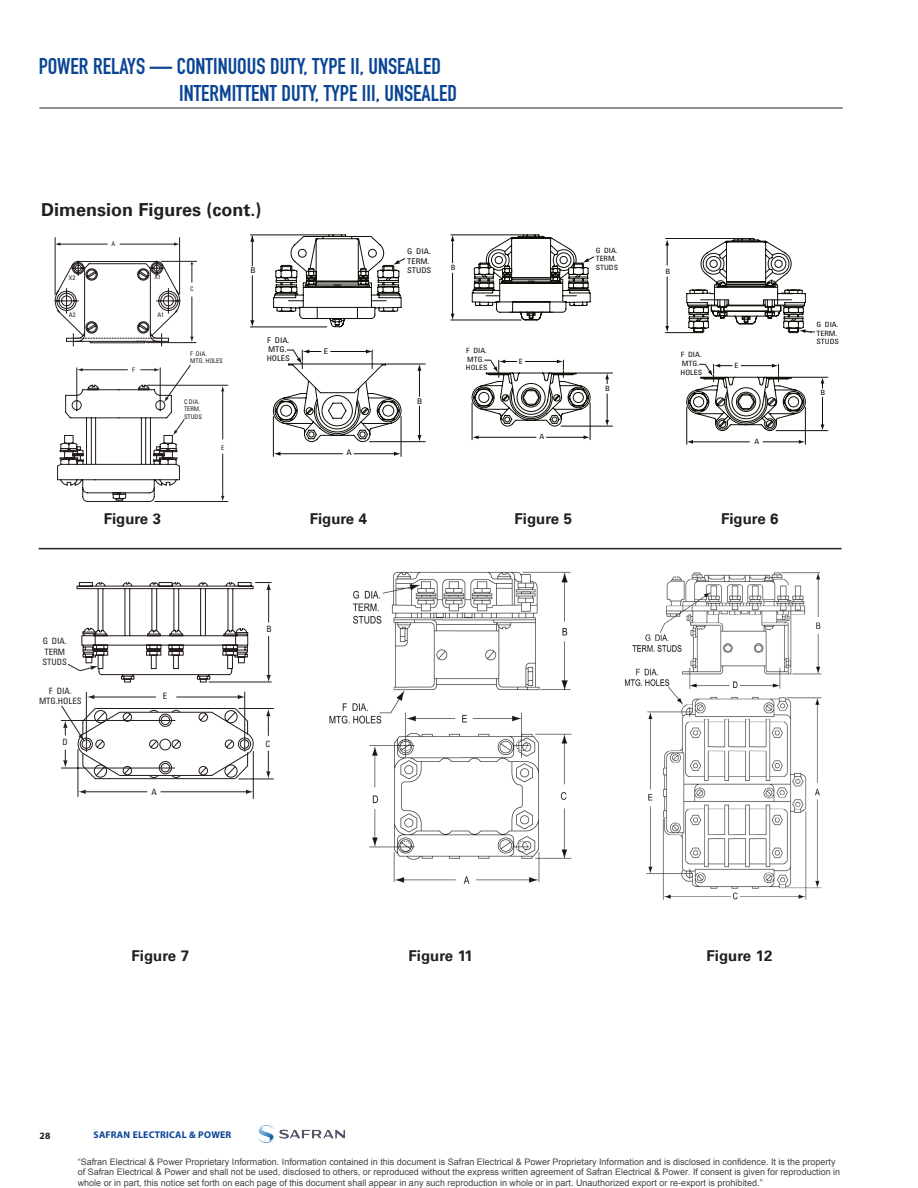
<style>
.page{position:relative;width:918px;height:1188px;background:#fff}
.page>*{position:absolute;margin:0;border:0;box-sizing:border-box;transform-origin:0 0}
.Identifier{font:22.5px "DIN Engschrift Std";color:#094594}
.t1{font:700 18px "Univers LT";color:#231f20}
.t2{font:700 15px "Univers LT";color:#231f20}
.t3{font:700 9.75px "Myriad Pro";letter-spacing:.02em;color:#094594}
.t4{font:700 9.75px "Myriad Pro";color:#231f20}
.t5{font:9px/10.8px "Arial";color:rgb(0 0 0/.75)}
.t6{font:condensed 8.7px/10.5px "Univers LT";color:#231f20;text-align:center}
.t7{font:condensed 7.8px/9.3px "Univers LT";color:#0f100a;scale:1.1 1}
.t8{font:condensed 7.2px/8.7px "Univers LT";color:#0f100a;scale:1.1 1}
.t9{font:condensed 6.3px/7.6px "Univers LT";color:#231f20}
</style>
<div class="page">
<hr style="left:39px;top:108px;width:804px;height:1px;background:#231f20">
<hr style="left:39px;top:548px;width:803px;height:1px;background:#231f20">
<svg style="left:54px;top:237px;width:143px;height:109px"></svg>
<hr style="left:222px;top:454px;width:1px;height:43px;background:#231c1e">
<hr style="left:222px;top:390px;width:1px;height:49px;background:#231c1e">
<svg style="left:57px;top:365px;width:134px;height:137px"></svg>
<hr style="left:147px;top:385px;width:81px;height:1px;background:#231c1e">
<hr style="left:154px;top:501px;width:74px;height:1px;background:#231c1e">
<hr style="left:273px;top:417px;width:1px;height:39px;background:#10100a">
<hr style="left:401px;top:417px;width:1px;height:39px;background:#10100a">
<hr style="left:279px;top:454px;width:64px;height:1px;background:#10100a">
<svg style="left:274px;top:452px;width:6px;height:4px"></svg>
<hr style="left:354px;top:454px;width:41px;height:1px;background:#10100a">
<svg style="left:394px;top:452px;width:7px;height:4px"></svg>
<hr style="left:250px;top:235px;width:78px;height:1px;background:#10100a">
<hr style="left:250px;top:327px;width:77px;height:1px;background:#10100a">
<hr style="left:252px;top:236px;width:1px;height:30px;background:#10100a">
<svg style="left:250px;top:235px;width:4px;height:7px"></svg>
<hr style="left:252px;top:276px;width:1px;height:46px;background:#10100a">
<svg style="left:250px;top:320px;width:4px;height:7px"></svg>
<svg style="left:273px;top:235px;width:153px;height:207px"></svg>
<hr style="left:472px;top:403px;width:1px;height:37px;background:#10100a">
<hr style="left:590px;top:403px;width:1px;height:37px;background:#10100a">
<hr style="left:477px;top:437px;width:59px;height:1px;background:#10100a">
<svg style="left:472px;top:435px;width:7px;height:4px"></svg>
<hr style="left:547px;top:437px;width:38px;height:1px;background:#10100a">
<svg style="left:584px;top:435px;width:6px;height:4px"></svg>
<svg style="left:472px;top:360px;width:141px;height:67px"></svg>
<hr style="left:451px;top:320px;width:70px;height:1px;background:#10100a">
<svg style="left:451px;top:235px;width:143px;height:85px"></svg>
<svg style="left:665px;top:238px;width:149px;height:95px"></svg>
<hr style="left:687px;top:407px;width:1px;height:37px;background:#10100a">
<hr style="left:805px;top:407px;width:1px;height:37px;background:#10100a">
<hr style="left:692px;top:442px;width:58px;height:1px;background:#10100a">
<svg style="left:687px;top:440px;width:6px;height:4px"></svg>
<hr style="left:763px;top:442px;width:36px;height:1px;background:#10100a">
<svg style="left:799px;top:440px;width:6px;height:4px"></svg>
<svg style="left:686px;top:364px;width:142px;height:67px"></svg>
<svg style="left:60px;top:582px;width:214px;height:217px"></svg>
<img style="left:329px;top:571px;width:243px;height:313px">
<img style="left:625px;top:572px;width:197px;height:328px">
<img style="left:258px;top:1125px;width:87px;height:18px">
<p class="Identifier" style="left:39px;top:53px;width:404px">POWER RELAYS — CONTINUOUS DUTY, TYPE II, UNSEALED</p>
<p class="Identifier" style="left:179px;top:80px;width:279px">INTERMITTENT DUTY, TYPE III, UNSEALED</p>
<p class="t1" style="left:41px;top:199px;width:222px">Dimension Figures (cont.)</p>
<p class="t9" style="left:112px;top:240px;width:5px">A</p>
<p class="t9" style="left:154px;top:273px;width:8px">X1</p>
<p class="t9" style="left:69px;top:274px;width:8px">X2</p>
<p class="t9" style="left:69px;top:311px;width:8px">A2</p>
<p class="t9" style="left:157px;top:311px;width:8px">A1</p>
<p class="t9" style="left:132px;top:366px;width:4px">F</p>
<p class="t9" style="left:190px;top:285px;width:5px">C</p>
<p class="t9" style="left:190px;top:350px;width:34px">F DIA.<br>MTG. HOLES</p>
<p class="t9" style="left:184px;top:397px;width:20px">C DIA.<br>TERM.<br>STUDS</p>
<p class="t9" style="left:221px;top:444px;width:5px">E</p>
<p class="t7" style="left:407px;top:247px;width:23px">G DIA.<br>TERM.</p>
<p class="t7" style="left:250px;top:266px;width:6px">B</p>
<p class="t7" style="left:407px;top:265px;width:24px">STUDS</p>
<p class="t7" style="left:267px;top:335px;width:23px">F DIA.<br>MTG.<br>HOLES</p>
<p class="t7" style="left:324px;top:347px;width:5px">E</p>
<p class="t7" style="left:346px;top:447px;width:6px">A</p>
<p class="t7" style="left:417px;top:396px;width:6px">B</p>
<p class="t8" style="left:596px;top:246px;width:22px">G DIA.<br>TERM.</p>
<p class="t8" style="left:451px;top:263px;width:6px">B</p>
<p class="t8" style="left:596px;top:263px;width:22px">STUDS</p>
<p class="t8" style="left:466px;top:346px;width:21px">F DIA.<br>MTG.<br>HOLES</p>
<p class="t8" style="left:519px;top:357px;width:5px">E</p>
<p class="t8" style="left:540px;top:432px;width:6px">A</p>
<p class="t8" style="left:605px;top:384px;width:6px">B</p>
<p class="t8" style="left:665px;top:267px;width:6px">B</p>
<p class="t8" style="left:681px;top:350px;width:21px">F DIA.<br>MTG.<br>HOLES</p>
<p class="t8" style="left:734px;top:361px;width:5px">E</p>
<p class="t8" style="left:755px;top:437px;width:6px">A</p>
<p class="t2" style="left:104px;top:510px;width:59px">Figure 3</p>
<p class="t2" style="left:310px;top:510px;width:59px">Figure 4</p>
<p class="t2" style="left:515px;top:510px;width:59px">Figure 5</p>
<p class="t2" style="left:721px;top:510px;width:59px">Figure 6</p>
<p class="t8" style="left:816px;top:320px;width:22px">G DIA.<br>TERM.<br>STUDS</p>
<p class="t8" style="left:820px;top:388px;width:6px">B</p>
<p class="t6" style="left:42px;top:636px;width:26px;text-align:left">G DIA.<br>TERM<br>STUDS</p>
<p class="t6" style="left:39px;top:685px;width:44px">F DIA.<br>MTG.HOLES</p>
<p class="t6" style="left:63px;top:737px;width:7px">D</p>
<p class="t6" style="left:163px;top:691px;width:6px">E</p>
<p class="t6" style="left:152px;top:786px;width:7px">A</p>
<p class="t6" style="left:267px;top:623px;width:7px">B</p>
<p class="t6" style="left:266px;top:739px;width:6px">C</p>
<p class="t2" style="left:132px;top:947px;width:59px">Figure 7</p>
<p class="t2" style="left:409px;top:947px;width:66px">Figure 11</p>
<p class="t2" style="left:707px;top:947px;width:67px">Figure 12</p>
<p class="t4" style="left:40px;top:1129px;width:12px">28</p>
<p class="t3" style="left:94px;top:1129px;width:139px">SAFRAN ELECTRICAL &amp; POWER</p>
<p class="t5" style="left:78px;top:1156px;width:764px">“Safran Electrical &amp; Power Proprietary Information. Information contained in this document is Safran Electrical &amp; Power Proprietary Information and is disclosed in confidence. It is the property of Safran Electrical &amp; Power and shall not be used, disclosed to others, or reproduced without the express written agreement of Safran Electrical &amp; Power. If consent is given for reproduction in whole or in part, this notice set forth on each page of this document shall appear in any such reproduction in whole or in part. Unauthorized export or re-export is prohibited.”</p>
</div>
